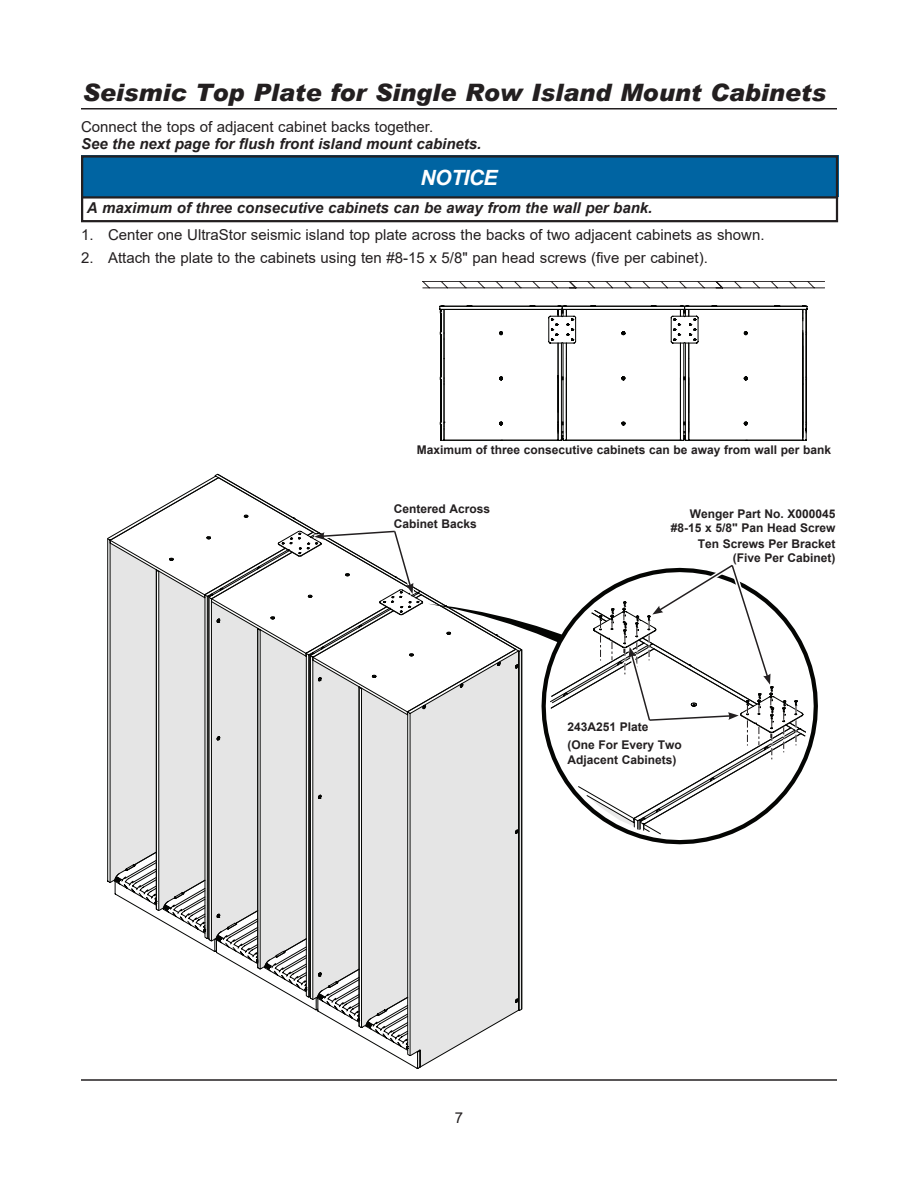
<style>
.page{position:relative;width:918px;height:1188px;background:#fff}
.page>*{position:absolute;margin:0;border:0;box-sizing:border-box;transform-origin:0 0}
.Heading_1_CABMAN{font:italic 900 24px "Arial";color:#231f20}
.Warning_Title{font:italic 700 21px "Arial";letter-spacing:-.025em;color:#fff}
.Numbered_Paragraph{font:15px "Arial";color:#231f20}
.Normal_Paragraph{font:italic 700 15px/16.5px "Arial";color:#231f20}
.Warning_text{font:italic 700 15px "Arial";color:#231f20}
.Page{font:15px "Arial";color:#231f20}
.Callouts{font:700 12px/13.5px "Arial";color:#231f20;text-align:right}
.s1{font-weight:400;font-style:normal}
</style>
<div class="page">
<hr style="left:81px;top:1079px;width:756px;height:2px;background:#231f20">
<hr style="left:81px;top:108px;width:756px;height:2px;background:#231f20">
<svg style="left:806px;top:650px;width:12px;height:112px"></svg>
<svg style="left:439px;top:305px;width:369px;height:136px"></svg>
<svg style="left:423px;top:281px;width:402px;height:8px"></svg>
<svg style="left:109px;top:474px;width:697px;height:595px"></svg>
<div style="left:81px;top:155px;width:757px;height:42px;background:#0064a2"></div>
<hr style="left:81px;top:196px;width:757px;height:3px;background:#231f20">
<div style="left:81px;top:155px;width:757px;height:67px;border:2px solid #231f20"></div>
<p class="Heading_1_CABMAN" style="left:82px;top:78px;width:745px">Seismic Top Plate for Single Row Island Mount Cabinets</p>
<p class="Normal_Paragraph" style="left:81px;top:119px;width:402px"><span class="s1">Connect the tops of adjacent cabinet backs together.<br></span>See the next page for flush front island mount cabinets.</p>
<p class="Warning_Title" style="left:421px;top:163px;width:78px">NOTICE</p>
<p class="Warning_text" style="left:87px;top:197px;width:567px">A maximum of three consecutive cabinets can be away from the wall per bank.</p>
<p class="Numbered_Paragraph" style="left:81px;top:224px;width:685px">1. Center one UltraStor seismic island top plate across the backs of two adjacent cabinets as shown.</p>
<p class="Numbered_Paragraph" style="left:81px;top:247px;width:628px">2. Attach the plate to the cabinets using ten #8-15 x 5/8" pan head screws (five per cabinet).</p>
<p class="Callouts" style="left:417px;top:443px;width:416px">Maximum of three consecutive cabinets can be away from wall per bank</p>
<p class="Callouts" style="left:394px;top:501px;width:98px;line-height:15px;text-align:left">Centered Across<br>Cabinet Backs</p>
<p class="Callouts" style="left:671px;top:507px;width:166px">Wenger Part No. X000045 #8-15 x 5/8" Pan Head Screw</p>
<p class="Callouts" style="left:698px;top:537px;width:139px">Ten Screws Per Bracket (Five Per Cabinet)</p>
<p class="Callouts" style="left:567px;top:720px;width:83px">243A251 Plate</p>
<p class="Callouts" style="left:567px;top:737px;width:116px;line-height:15px;text-align:left">(One For Every Two<br>Adjacent Cabinets)</p>
<p class="Page" style="left:455px;top:1107px;width:10px">7</p>
</div>
